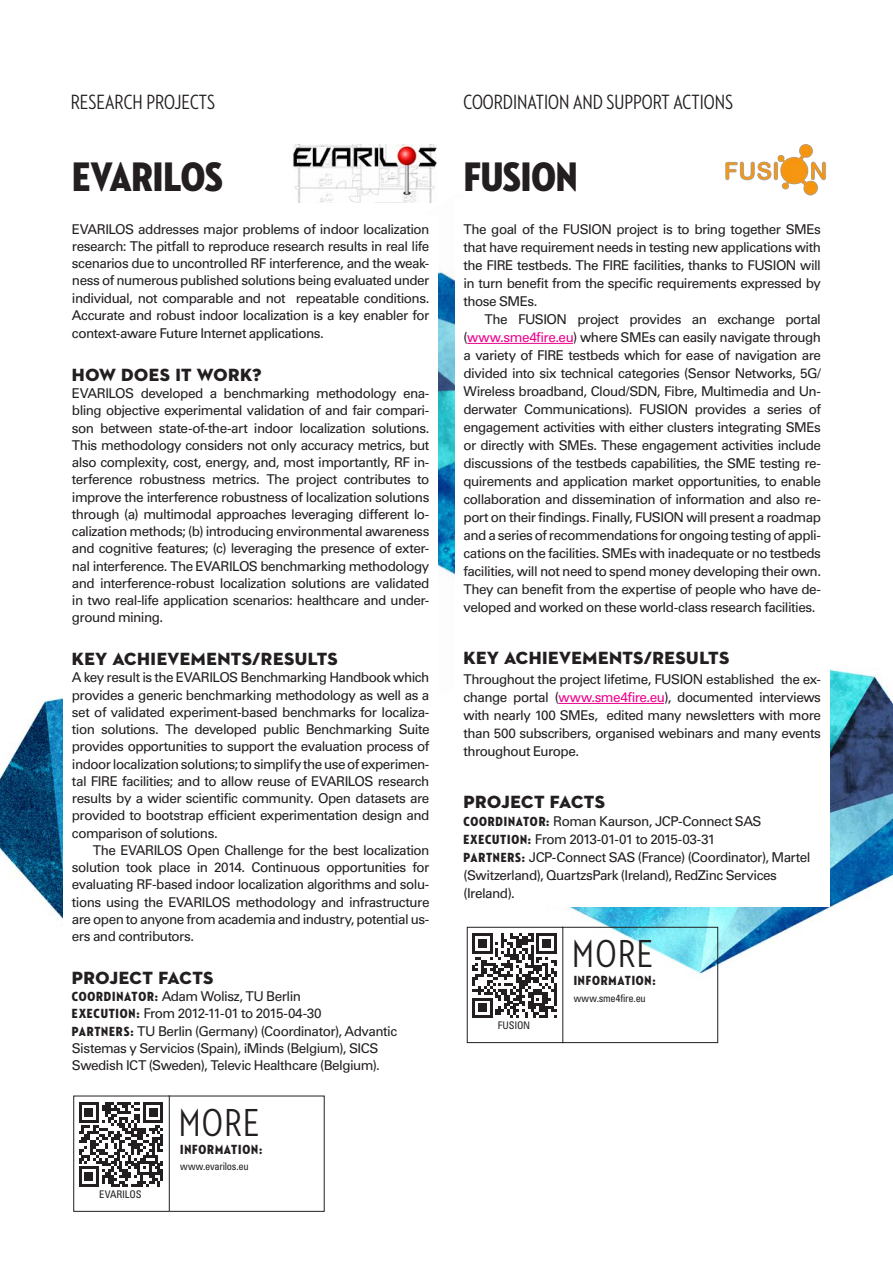
<style>
.page{position:relative;width:893px;height:1263px;background:#fff}
.page>*{position:absolute;margin:0;border:0;box-sizing:border-box;transform-origin:0 0}
.ostikko__versaali_co{font:42px "Neutraface 2 Condensed Titling";letter-spacing:-.01em;color:#231f20}
.L1{font:500 39.75px "Neutraface 2 Condensed";letter-spacing:.045em;color:#231f20}
.yläotsikko{font:500 21px "Neutraface 2 Condensed";color:#231f20}
.väliotsikko{font:18px "Neutraface 2 Display Titling";letter-spacing:.025em;color:#231f20}
.L1-2{font:13.5px/17.2px "Univers LT Std";letter-spacing:-.04em;color:#231f20;text-align:justify}
.L{font:13.5px/18px "Univers LT Std";letter-spacing:-.035em;color:#231f20;text-align:justify}
.L1_liehu{font:13.5px/17.2px "Univers LT Std";letter-spacing:-.04em;color:#231f20}
.L1-3{font:13.5px "Neutraface 2 Condensed Titling";letter-spacing:.065em;color:#231f20}
.L1-4{font:condensed 10.5px "Univers LT Std";letter-spacing:-.02em;color:#231f20}
.s1{font-family:"Neutraface 2 Condensed Titling"}
.s2{color:#ed028c}
</style>
<div class="page">
<img style="left:536px;top:669px;width:357px;height:315px">
<img style="left:0;top:697px;width:63px;height:226px">
<img style="left:298px;top:202px;width:157px;height:373px">
<div style="left:63px;top:215px;width:375px;height:864px;background:#fff"></div>
<div style="left:455px;top:199px;width:374px;height:708px;background:#fff"></div>
<hr style="left:467px;top:343px;width:106px;height:1px;background:#ed028c">
<hr style="left:558px;top:703px;width:106px;height:1px;background:#ed028c">
<img style="left:293px;top:144px;width:144px;height:58px">
<div style="left:169px;top:1096px;width:156px;height:116px;border:1px solid #231f20"></div>
<div style="left:73px;top:1096px;width:97px;height:116px;border:1px solid #231f20"></div>
<svg style="left:79px;top:1102px;width:84px;height:84px"></svg>
<img style="left:725px;top:144px;width:101px;height:52px">
<div style="left:562px;top:927px;width:156px;height:116px;border:1px solid #231f20"></div>
<div style="left:467px;top:927px;width:96px;height:115px;background:#fff"></div>
<div style="left:467px;top:927px;width:96px;height:116px;border:1px solid #231f20"></div>
<svg style="left:472px;top:933px;width:85px;height:84px"></svg>
<p class="yläotsikko" style="left:71px;top:90px;width:146px">RESEARCH PROJECTS</p>
<p class="yläotsikko" style="left:463px;top:90px;width:271px">COORDINATION AND SUPPORT ACTIONS</p>
<p class="ostikko__versaali_co" style="left:72px;top:153px;width:152px">EVARILOS</p>
<p class="ostikko__versaali_co" style="left:464px;top:153px;width:115px">FUSION</p>
<p class="L1-2" style="left:72px;top:220px;width:359px">EVARILOS addresses major problems of indoor localization research: The pitfall to reproduce research results in real life scenarios due to uncontrolled RF interference, and the weak&shy;ness of numerous published solutions being evaluated under individual, not comparable and not repeatable conditions.<br>Accurate and robust indoor localization is a key enabler for context-aware Future Internet applications.</p>
<p class="väliotsikko" style="left:72px;top:363px;width:191px">HOW DOES IT WORK?</p>
<p class="L1-2" style="left:72px;top:385px;width:359px">EVARILOS developed a benchmarking methodology ena&shy;bling objective experimental validation of and fair compari&shy;son between state-of-the-art indoor localization solutions.<br>This methodology considers not only accuracy metrics, but also complexity, cost, energy, and, most importantly, RF in&shy;terference robustness metrics. The project contributes to improve the interference robustness of localization solutions through (a) multimodal approaches leveraging different lo&shy;calization methods; (b) introducing environmental awareness and cognitive features; (c) leveraging the presence of exter&shy;nal interference. The EVARILOS benchmarking methodology and interference-robust localization solutions are validated in two real-life application scenarios: healthcare and under&shy;ground mining.</p>
<p class="väliotsikko" style="left:72px;top:648px;width:267px">KEY ACHIEVEMENTS/RESULTS</p>
<p class="L1-2" style="left:72px;top:669px;width:359px">A key result is the EVARILOS Benchmarking Handbook which provides a generic benchmarking methodology as well as a set of validated experiment-based benchmarks for localiza&shy;tion solutions. The developed public Benchmarking Suite provides opportunities to support the evaluation process of indoor localization solutions; to simplify the use of experimen&shy;tal FIRE facilities; and to allow reuse of EVARILOS research results by a wider scientific community. Open datasets are provided to bootstrap efficient experimentation design and comparison of solutions.</p>
<p class="L" style="left:72px;top:841px;width:359px;line-height:17.2px;text-indent:21px">The EVARILOS Open Challenge for the best localization solution took place in 2014. Continuous opportunities for evaluating RF-based indoor localization algorithms and solu&shy;tions using the EVARILOS methodology and infrastructure are open to anyone from academia and industry, potential us&shy;ers and contributors.</p>
<p class="väliotsikko" style="left:72px;top:966px;width:143px">PROJECT FACTS</p>
<p class="L1_liehu" style="left:72px;top:988px;width:231px"><span class="s1">COORDINATOR:</span> Adam Wolisz, TU Berlin</p>
<p class="L1_liehu" style="left:72px;top:1005px;width:251px"><span class="s1">EXECUTION:</span> From 2012-11-01 to 2015-04-30</p>
<p class="L1_liehu" style="left:72px;top:1022px;width:327px"><span class="s1">PARTNERS:</span> TU Berlin (Germany) (Coordinator), Advantic<br>Sistemas y Servicios (Spain), iMinds (Belgium), SICS<br>Swedish ICT (Sweden), Televic Healthcare (Belgium).</p>
<p class="L1-2" style="left:463px;top:220px;width:359px;line-height:18px">The goal of the FUSION project is to bring together SMEs that have requirement needs in testing new applications with the FIRE testbeds. The FIRE facilities, thanks to FUSION will in turn benefit from the specific requirements expressed by those SMEs.</p>
<p class="L" style="left:463px;top:310px;width:359px;text-indent:21px">The FUSION project provides an exchange portal (<span class="s2">www.sme4fire.eu</span>) where SMEs can easily navigate through a variety of FIRE testbeds which for ease of navigation are divided into six technical categories (Sensor Networks, 5G/ Wireless broadband, Cloud/SDN, Fibre, Multimedia and Un&shy;derwater Communications). FUSION provides a series of engagement activities with either clusters integrating SMEs or directly with SMEs. These engagement activities include discussions of the testbeds capabilities, the SME testing re&shy;quirements and application market opportunities, to enable collaboration and dissemination of information and also re&shy;port on their findings. Finally, FUSION will present a roadmap and a series of recommendations for ongoing testing of appli&shy;cations on the facilities. SMEs with inadequate or no testbeds facilities, will not need to spend money developing their own.<br>They can benefit from the expertise of people who have de&shy;veloped and worked on these world-class research facilities.</p>
<p class="väliotsikko" style="left:463px;top:647px;width:267px">KEY ACHIEVEMENTS/RESULTS</p>
<p class="L1-2" style="left:463px;top:670px;width:359px;line-height:18px">Throughout the project lifetime, FUSION established the ex&shy;change portal (<span class="s2">www.sme4fire.eu</span>), documented interviews with nearly 100 SMEs, edited many newsletters with more than 500 subscribers, organised webinars and many events throughout Europe.</p>
<p class="väliotsikko" style="left:463px;top:791px;width:143px">PROJECT FACTS</p>
<p class="L1_liehu" style="left:463px;top:813px;width:300px"><span class="s1">COORDINATOR:</span> Roman Kaurson, JCP-Connect SAS</p>
<p class="L1_liehu" style="left:463px;top:831px;width:253px"><span class="s1">EXECUTION:</span> From 2013-01-01 to 2015-03-31</p>
<p class="L1_liehu" style="left:463px;top:848px;width:349px;line-height:18px"><span class="s1">PARTNERS:</span> JCP-Connect SAS (France) (Coordinator), Martel (Switzerland), QuartzsPark (Ireland), RedZinc Services (Ireland).</p>
<p class="L1" style="left:572px;top:932px;width:82px">MORE</p>
<p class="L1-3" style="left:574px;top:973px;width:84px">INFORMATION:</p>
<p class="L1-4" style="left:574px;top:991px;width:74px">www.sme4fire.eu</p>
<p class="L1-4" style="left:498px;top:1019px;width:34px">FUSION</p>
<p class="L1-4" style="left:99px;top:1188px;width:44px">EVARILOS</p>
<p class="L1" style="left:179px;top:1101px;width:82px">MORE</p>
<p class="L1-3" style="left:180px;top:1142px;width:84px">INFORMATION:</p>
<p class="L1-4" style="left:180px;top:1160px;width:70px">www.evarilos.eu</p>
</div>
